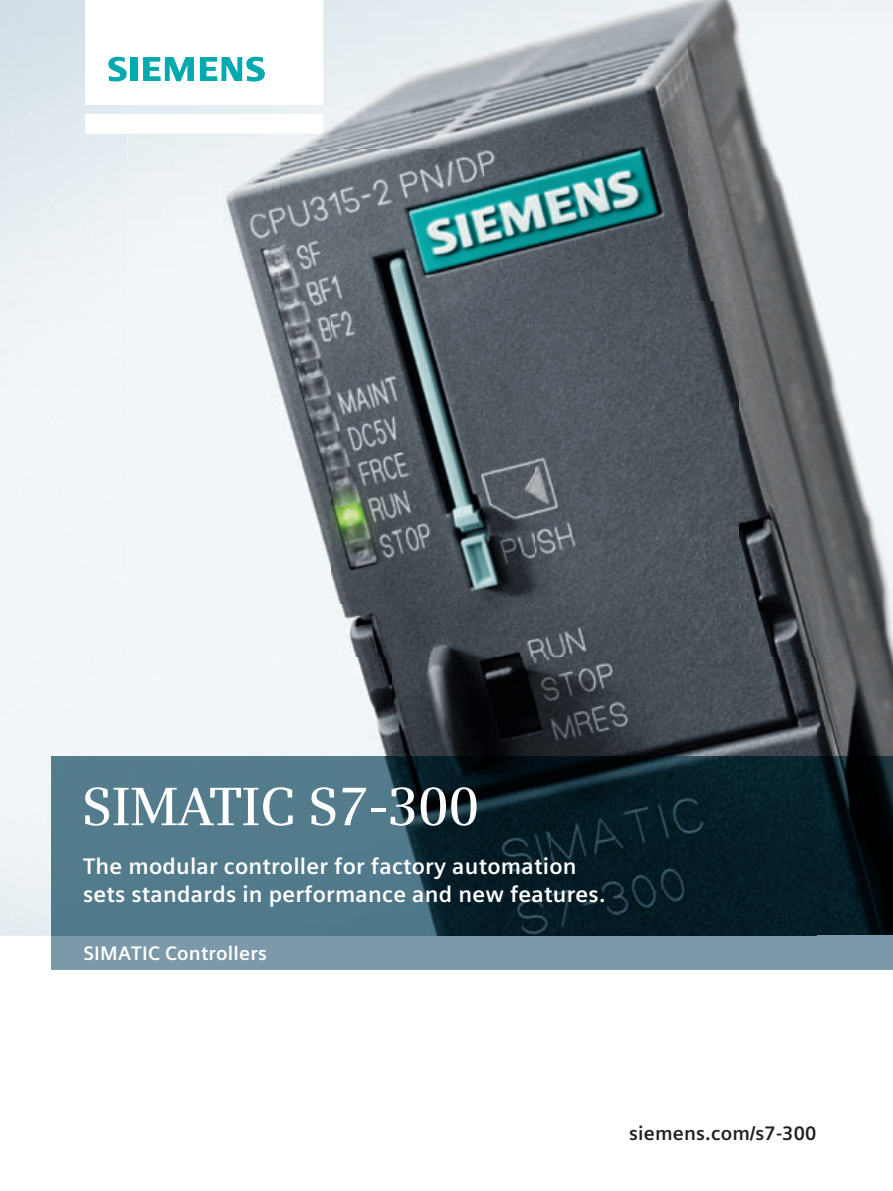
<style>
.page{position:relative;width:893px;height:1191px;background:#fff}
.page>*{position:absolute;margin:0;border:0;box-sizing:border-box;transform-origin:0 0}
.t1{font:600 54px "Siemens Serif";letter-spacing:-.01em;color:#fff}
.t2{font:700 22.5px/27.6px "Siemens Sans Global";letter-spacing:.01em;color:#fff}
.t3{font:700 19.5px "Siemens Sans Global";letter-spacing:.01em;color:#231f20}
.t4{font:700 19.5px "Siemens Sans Global";letter-spacing:.01em;color:#fff}
</style>
<div class="page">
<svg style="left:108px;top:57px;width:19px;height:24px"></svg>
<img style="left:281px;top:0;width:612px;height:302px">
<img style="left:127px;top:105px;width:154px;height:197px">
<img style="left:127px;top:302px;width:613px;height:356px">
<img style="left:740px;top:302px;width:153px;height:404px">
<img style="left:816px;top:706px;width:77px;height:229px">
<img style="left:127px;top:114px;width:196px;height:19px">
<img style="left:137px;top:0;width:186px;height:105px">
<img style="left:130px;top:57px;width:7px;height:24px">
<img style="left:143px;top:57px;width:18px;height:24px">
<img style="left:165px;top:57px;width:29px;height:24px">
<img style="left:200px;top:57px;width:17px;height:24px">
<img style="left:222px;top:57px;width:20px;height:24px">
<img style="left:246px;top:57px;width:19px;height:24px">
<div style="left:51px;top:935px;width:842px;height:34px;background:#7b99a9"></div>
<img style="left:51px;top:658px;width:765px;height:277px">
<h1 class="t1" style="left:82px;top:780px;width:399px">SIMATIC S7-300</h1>
<p class="t2" style="left:83px;top:852px;width:524px">The modular controller for factory automation sets standards in performance and new features.</p>
<p class="t4" style="left:83px;top:940px;width:185px">SIMATIC Controllers</p>
<p class="t3" style="left:629px;top:1121px;width:189px">siemens.com/s7-300</p>
</div>
